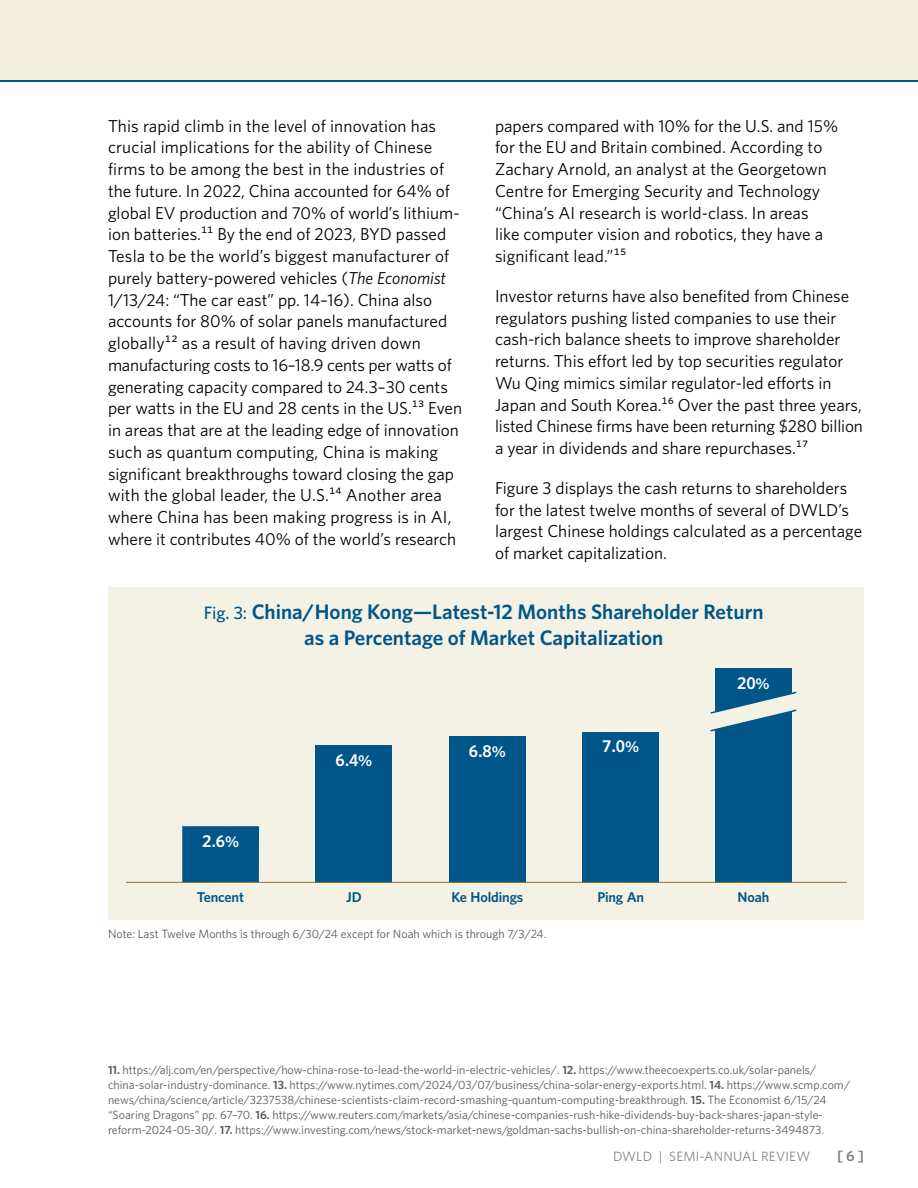
<style>
.page{position:relative;width:918px;height:1188px;background:#fff}
.page>*{position:absolute;margin:0;border:0;box-sizing:border-box;transform-origin:0 0}
.t1{font:600 21px/25.5px "Whitney";color:#005689;text-align:center}
.Body{font:17.25px/21.8px "Whitney";color:#000}
.t2{font:600 17.25px "Whitney";color:#fff}
.t3{font:600 15px "Whitney";color:#808285}
.t4{font:600 14.25px "Whitney";letter-spacing:-.01em;color:#005689}
.t5{font:13.5px "Whitney";letter-spacing:.01em;color:#808285}
.Body-2{font:12px/15px "Whitney";color:#58595b}
.s1{font-style:italic}
.s2{font-weight:500;font-size:18px}
.s3{font-size:15.75px}
.s4{font-weight:600}
</style>
<div class="page">
<div style="left:0;top:0;width:918px;height:80px;background:#f0eedb"></div>
<hr style="left:0;top:80px;width:918px;height:2px;background:#005689">
<div style="left:108px;top:587px;width:756px;height:333px;background:#f4f2e4"></div>
<div style="left:715px;top:668px;width:77px;height:215px;background:#005689"></div>
<div style="left:182px;top:826px;width:77px;height:56px;background:#005689"></div>
<div style="left:316px;top:745px;width:76px;height:137px;background:#005689"></div>
<div style="left:582px;top:732px;width:77px;height:150px;background:#005689"></div>
<div style="left:449px;top:736px;width:77px;height:146px;background:#005689"></div>
<svg style="left:710px;top:691px;width:87px;height:41px"></svg>
<hr style="left:126px;top:882px;width:721px;height:1px;background:#8b752e">
<p class="Body" style="left:108px;top:114px;width:356px">This rapid climb in the level of innovation has crucial implications for the ability of Chinese firms to be among the best in the industries of the future. In 2022, China accounted for 64% of global EV production and 70% of world’s lithium&shy;ion batteries.11 By the end of 2023, BYD passed Tesla to be the world’s biggest manufacturer of purely battery-powered vehicles (<span class="s1">The Economist </span>1/13/24: “The car east” pp. 14–16). China also accounts for 80% of solar panels manufactured globally12 as a result of having driven down manufacturing costs to 16–18.9 cents per watts of generating capacity compared to 24.3–30 cents per watts in the EU and 28 cents in the US.13 Even in areas that are at the leading edge of innovation such as quantum computing, China is making significant breakthroughs toward closing the gap with the global leader, the U.S.14 Another area where China has been making progress is in AI, where it contributes 40% of the world’s research</p>
<p class="Body" style="left:495px;top:114px;width:345px">papers compared with 10% for the U.S. and 15% for the EU and Britain combined. According to Zachary Arnold, an analyst at the Georgetown Centre for Emerging Security and Technology “China’s AI research is world-class. In areas<br>like computer vision and robotics, they have a significant lead.”15</p>
<p class="Body" style="left:495px;top:285px;width:369px">Investor returns have also benefited from Chinese regulators pushing listed companies to use their cash-rich balance sheets to improve shareholder returns. This effort led by top securities regulator Wu Qing mimics similar regulator-led efforts in Japan and South Korea.16 Over the past three years, listed Chinese firms have been returning $280 billion a year in dividends and share repurchases.17</p>
<p class="Body" style="left:495px;top:477px;width:369px">Figure 3 displays the cash returns to shareholders for the latest twelve months of several of DWLD’s largest Chinese holdings calculated as a percentage of market capitalization.</p>
<p class="t1" style="left:204px;top:599px;width:561px"><span class="s2">Fig. 3:</span> China/Hong Kong—Latest-12 Months Shareholder Return as a Percentage of Market Capitalization</p>
<p class="t2" style="left:202px;top:830px;width:38px">2.6<span class="s3">%</span></p>
<p class="t4" style="left:197px;top:887px;width:49px">Tencent</p>
<p class="t2" style="left:336px;top:748px;width:38px">6.4<span class="s3">%</span></p>
<p class="t4" style="left:346px;top:887px;width:17px">JD</p>
<p class="t2" style="left:469px;top:739px;width:38px">6.8<span class="s3">%</span></p>
<p class="t4" style="left:451px;top:887px;width:74px">Ke Holdings</p>
<p class="Body-2" style="left:108px;top:926px;width:440px">Note: Last Twelve Months is through 6/30/24 except for Noah which is through 7/3/24.</p>
<p class="t2" style="left:602px;top:735px;width:38px">7.0<span class="s3">%</span></p>
<p class="t4" style="left:597px;top:887px;width:48px">Ping An</p>
<p class="t2" style="left:737px;top:671px;width:34px">20<span class="s3">%</span></p>
<p class="t4" style="left:738px;top:887px;width:33px">Noah</p>
<p class="Body-2" style="left:108px;top:1062px;width:744px"><span class="s4">11.</span> https://alj.com/en/perspective/how-china-rose-to-lead-the-world-in-electric-vehicles/. <span class="s4">12.</span> https://www.theecoexperts.co.uk/solar-panels/ china-solar-industry-dominance. <span class="s4">13.</span> https://www.nytimes.com/2024/03/07/business/china-solar-energy-exports.html. <span class="s4">14.</span> https://www.scmp.com/ news/china/science/article/3237538/chinese-scientists-claim-record-smashing-quantum-computing-breakthrough. <span class="s4">15.</span> The Economist 6/15/24 “Soaring Dragons” pp. 67–70. <span class="s4">16.</span> https://www.reuters.com/markets/asia/chinese-companies-rush-hike-dividends-buy-back-shares-japan-style&shy;reform-2024-05-30/. <span class="s4">17.</span> https://www.investing.com/news/stock-market-news/goldman-sachs-bullish-on-china-shareholder-returns-3494873.</p>
<p class="t5" style="left:613px;top:1147px;width:199px">DWLD | SEMI-ANNUAL REVIEW</p>
<p class="t3" style="left:837px;top:1146px;width:28px">[ 6 ]</p>
</div>
